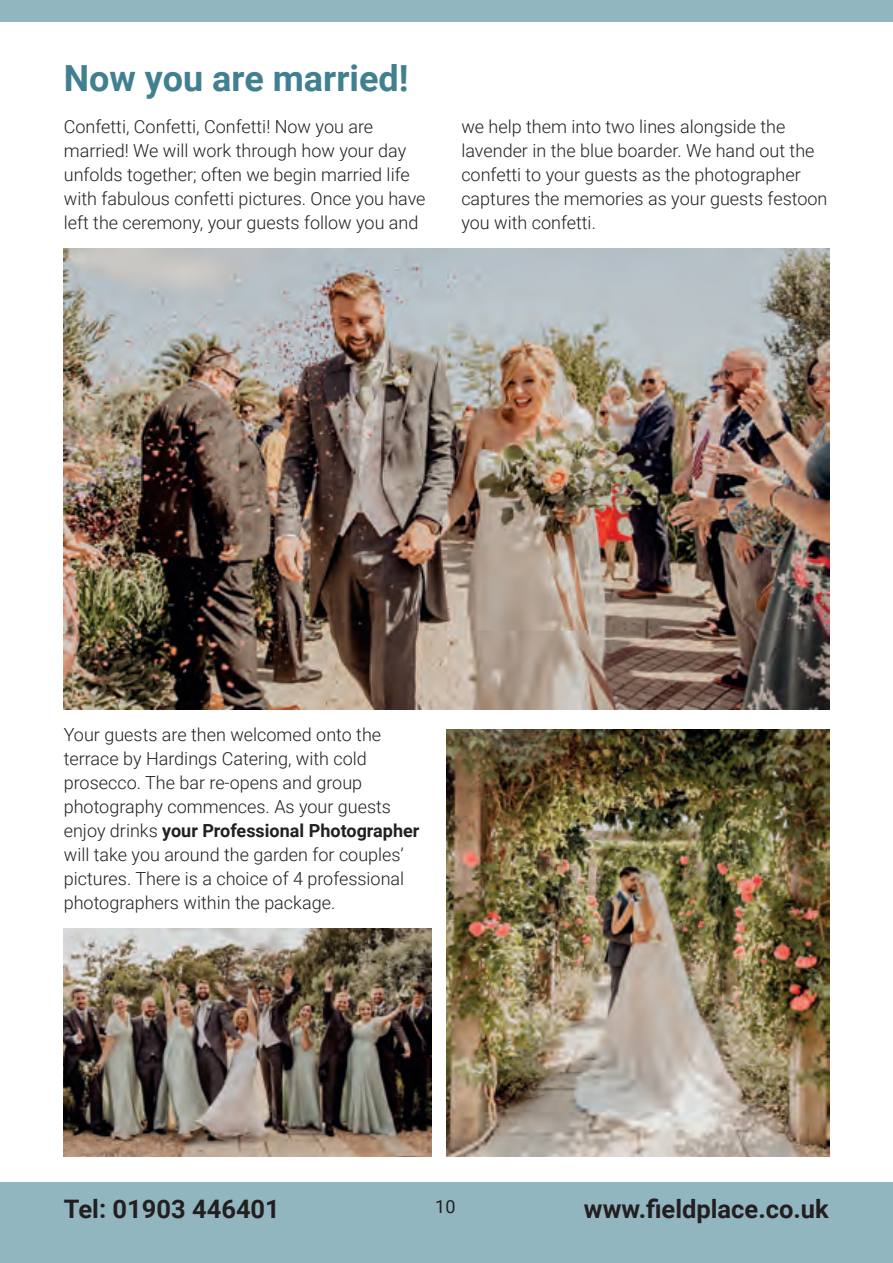
<style>
.page{position:relative;width:893px;height:1263px;background:#fff}
.page>*{position:absolute;margin:0;border:0;box-sizing:border-box;transform-origin:0 0}
.t1{font:700 36px "Roboto";color:#418090}
.t2{font:700 25.5px "Roboto";color:#231f20}
.t3{font:300 18px/24px "Roboto";color:#231f20}
.t4{font:18px "Roboto";color:#231f20}
.s1{font-weight:700}
</style>
<div class="page">
<div style="left:0;top:0;width:893px;height:21px;background:#92b6c0"></div>
<div style="left:0;top:1182px;width:893px;height:81px;background:#92b6c0"></div>
<img style="left:64px;top:249px;width:765px;height:461px">
<img style="left:64px;top:928px;width:368px;height:229px">
<img style="left:446px;top:729px;width:383px;height:428px">
<p class="t1" style="left:64px;top:53px;width:346px">Now you are married!</p>
<p class="t3" style="left:64px;top:113px;width:363px">Confetti, Confetti, Confetti! Now you are married! We will work through how your day unfolds together; often we begin married life with fabulous confetti pictures. Once you have left the ceremony, your guests follow you and</p>
<p class="t3" style="left:461px;top:113px;width:368px">we help them into two lines alongside the lavender in the blue boarder. We hand out the confetti to your guests as the photographer captures the memories as your guests festoon you with confetti.</p>
<p class="t3" style="left:64px;top:722px;width:357px">Your guests are then welcomed onto the terrace by Hardings Catering, with cold prosecco. The bar re-opens and group photography commences. As your guests enjoy drinks <span class="s1">your Professional Photographer </span>will take you around the garden for couples’ pictures. There is a choice of 4 professional photographers within the package.</p>
<h2 class="t2" style="left:64px;top:1191px;width:218px">Tel: 01903 446401</h2>
<p class="t4" style="left:435px;top:1194px;width:22px">10</p>
<h2 class="t2" style="left:584px;top:1191px;width:246px">www.fieldplace.co.uk</h2>
</div>
